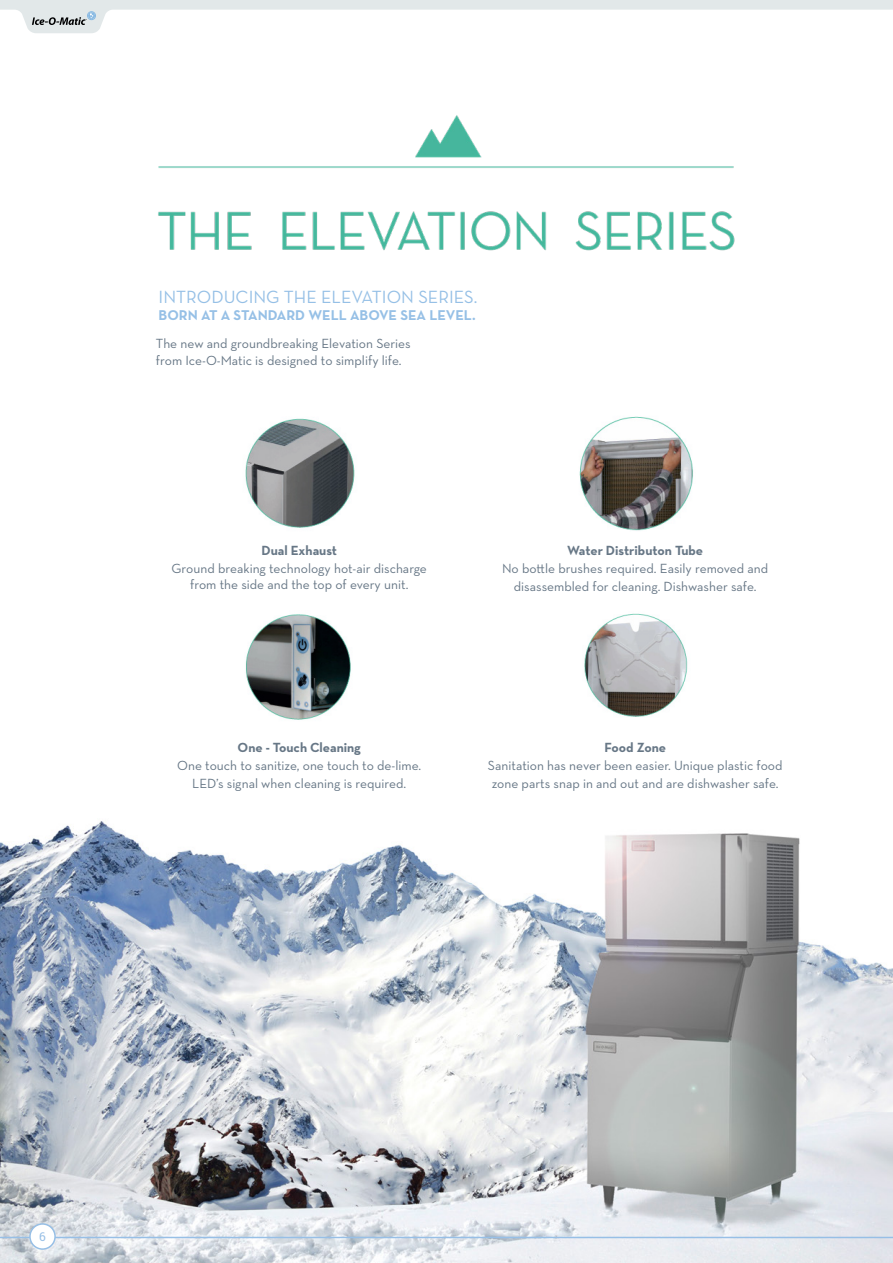
<style>
.page{position:relative;width:893px;height:1263px;background:#fff}
.page>*{position:absolute;margin:0;border:0;box-sizing:border-box;transform-origin:0 0}
.t1{font:18px "Neutraface Text";color:#96c0e6}
.t2{font:700 14.4px "Neutraface Text";color:#96c0e6}
.t3{font:13.5px "Neutraface Text";color:#677786}
.t4{font:700 13.5px "Neutraface Text";color:#677786}
.t5{font:12px "Roboto Slab";color:#97bfe6}
</style>
<div class="page">
<img style="left:0;top:821px;width:893px;height:416px">
<img style="left:158px;top:115px;width:577px;height:136px">
<img style="left:246px;top:614px;width:105px;height:106px">
<img style="left:584px;top:613px;width:104px;height:104px">
<img style="left:245px;top:418px;width:110px;height:110px">
<img style="left:579px;top:416px;width:114px;height:115px">
<svg style="left:0;top:1237px;width:893px;height:26px"></svg>
<div style="left:30px;top:1224px;width:25px;height:25px;background:#fff;border-radius:50%"></div>
<div style="left:29px;top:1223px;width:27px;height:27px;border:2px solid #97bfe6;border-radius:50%"></div>
<svg style="left:0;top:0;width:893px;height:33px"></svg>
<p class="t1" style="left:159px;top:285px;width:320px">INTRODUCING THE ELEVATION SERIES.</p>
<p class="t2" style="left:159px;top:306px;width:319px">BORN AT A STANDARD WELL ABOVE SEA LEVEL.</p>
<p class="t3" style="left:156px;top:335px;width:256px">The new and groundbreaking Elevation Series</p>
<p class="t3" style="left:156px;top:352px;width:247px">from Ice-O-Matic is designed to simplify life.</p>
<p class="t4" style="left:261px;top:542px;width:77px">Dual Exhaust</p>
<p class="t3" style="left:172px;top:560px;width:257px">Ground breaking technology hot-air discharge</p>
<p class="t3" style="left:190px;top:576px;width:220px">from the side and the top of every unit.</p>
<p class="t4" style="left:238px;top:738px;width:125px">One - Touch Cleaning</p>
<p class="t3" style="left:177px;top:757px;width:245px">One touch to sanitize, one touch to de-lime.</p>
<p class="t3" style="left:192px;top:775px;width:216px">LED’s signal when cleaning is required.</p>
<p class="t4" style="left:567px;top:542px;width:137px">Water Distributon Tube</p>
<p class="t3" style="left:502px;top:560px;width:268px">No bottle brushes required. Easily removed and</p>
<p class="t3" style="left:514px;top:578px;width:244px">disassembled for cleaning. Dishwasher safe.</p>
<p class="t4" style="left:604px;top:738px;width:63px">Food Zone</p>
<p class="t3" style="left:488px;top:757px;width:296px">Sanitation has never been easier. Unique plastic food</p>
<p class="t3" style="left:492px;top:775px;width:288px">zone parts snap in and out and are dishwasher safe.</p>
<p class="t5" style="left:39px;top:1228px;width:8px">6</p>
</div>
